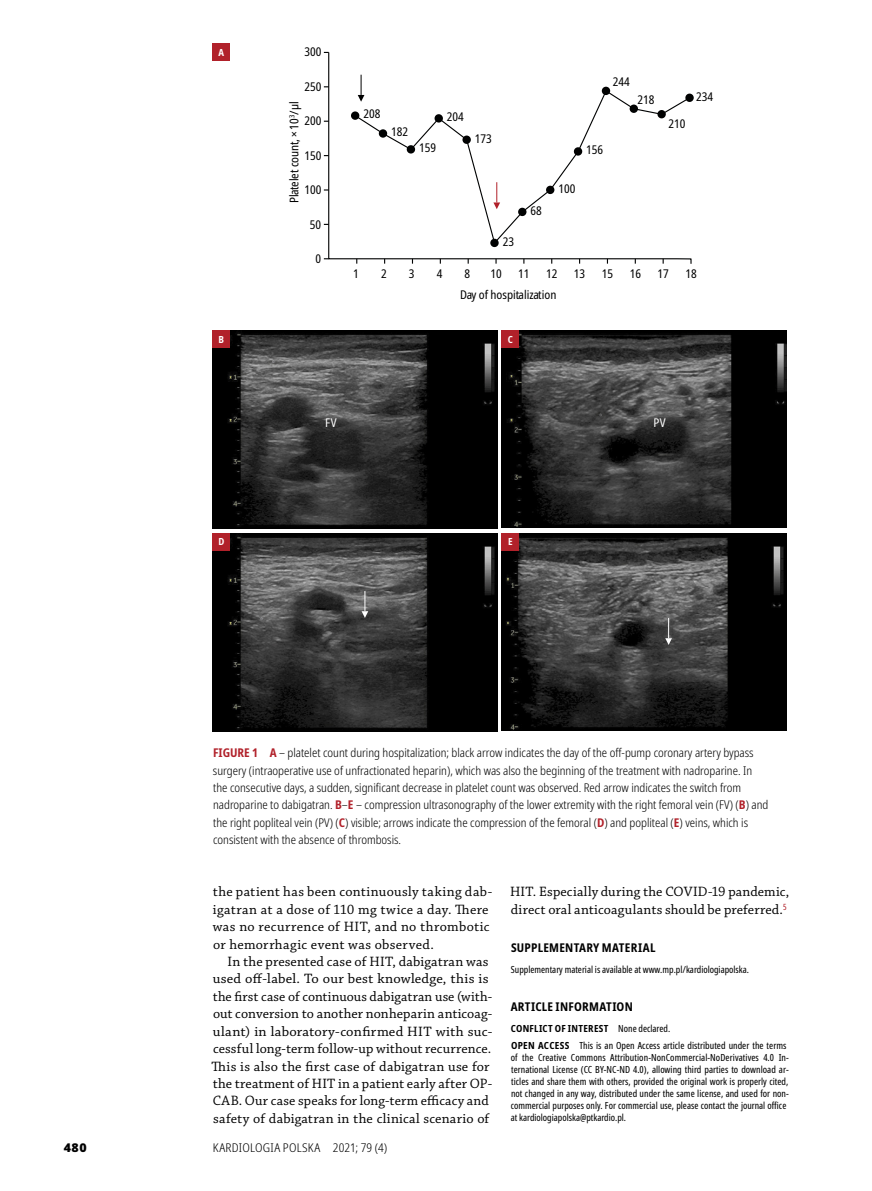
<style>
.page{position:relative;width:872px;height:1191px;background:#fff}
.page>*{position:absolute;margin:0;border:0;box-sizing:border-box;transform-origin:0 0}
.t1{font:14.25px/17.4px "Chaparral Pro MP";letter-spacing:.015em;color:#000}
.t2{font:300 condensed 12px/17.4px "Noto Sans";color:#000}
.t3{font:condensed 12px "Noto Sans";color:#000}
.t4{font:700 condensed 12px "Noto Sans";letter-spacing:.02em;color:#000}
.t5{font:300 condensed 12px "Noto Sans";color:#000;scale:1.04 1}
.t6{font:condensed 12px "Noto Sans";color:#fff}
.t7{font:900 12px "Noto Sans";color:#000;scale:1.04 1}
.t8{font:extra-condensed 9.75px/12px "Noto Sans";color:#000}
.t9{font:700 condensed 9.75px/16.5px "Noto Sans";letter-spacing:.03em;color:#000}
.t10{font:700 condensed 9.75px "Noto Sans";color:#fff}
.s1{font-weight:700;color:#b1212a}
.s2{font-weight:400;font-stretch:extra-condensed}
</style>
<div class="page">
<svg style="left:327px;top:51px;width:365px;height:213px"></svg>
<svg style="left:354px;top:89px;width:337px;height:156px"></svg>
<div style="left:351px;top:111px;width:8px;height:9px;border:3px solid #010202;border-radius:50%"></div>
<div style="left:379px;top:129px;width:8px;height:9px;border:3px solid #010202;border-radius:50%"></div>
<div style="left:407px;top:145px;width:8px;height:8px;border:3px solid #010202;border-radius:50%"></div>
<div style="left:434px;top:114px;width:9px;height:9px;border:3px solid #010202;border-radius:50%"></div>
<div style="left:462px;top:135px;width:9px;height:9px;border:3px solid #010202;border-radius:50%"></div>
<div style="left:490px;top:239px;width:8px;height:8px;border:3px solid #010202;border-radius:50%"></div>
<div style="left:518px;top:208px;width:8px;height:8px;border:3px solid #010202;border-radius:50%"></div>
<div style="left:546px;top:186px;width:8px;height:8px;border:3px solid #010202;border-radius:50%"></div>
<div style="left:574px;top:147px;width:8px;height:9px;border:3px solid #010202;border-radius:50%"></div>
<div style="left:602px;top:87px;width:8px;height:8px;border:3px solid #010202;border-radius:50%"></div>
<div style="left:629px;top:105px;width:9px;height:8px;border:3px solid #010202;border-radius:50%"></div>
<div style="left:657px;top:110px;width:9px;height:8px;border:3px solid #010202;border-radius:50%"></div>
<div style="left:685px;top:94px;width:8px;height:8px;border:3px solid #010202;border-radius:50%"></div>
<svg style="left:358px;top:75px;width:6px;height:27px"></svg>
<svg style="left:493px;top:182px;width:7px;height:27px"></svg>
<img style="left:213px;top:330px;width:285px;height:198px">
<img style="left:213px;top:533px;width:285px;height:198px">
<img style="left:501px;top:330px;width:286px;height:198px">
<img style="left:501px;top:533px;width:286px;height:198px">
<div style="left:213px;top:44px;width:17px;height:17px;background:#b1212a"></div>
<div style="left:213px;top:330px;width:17px;height:18px;background:#b1212a"></div>
<div style="left:213px;top:533px;width:17px;height:17px;background:#b1212a"></div>
<div style="left:501px;top:330px;width:18px;height:18px;background:#b1212a"></div>
<div style="left:501px;top:533px;width:18px;height:17px;background:#b1212a"></div>
<svg style="left:361px;top:591px;width:7px;height:27px"></svg>
<svg style="left:665px;top:618px;width:7px;height:27px"></svg>
<p class="t10" style="left:218px;top:45px;width:7px">A</p>
<p class="t3" style="left:304px;top:43px;width:18px">300</p>
<p class="t3" style="left:304px;top:78px;width:18px">250</p>
<p class="t3" style="left:286px;top:203px;width:103px;rotate:-90deg">Platelet count, × 10<sup>3</sup>/µl</p>
<p class="t3" style="left:304px;top:112px;width:18px">200</p>
<p class="t3" style="left:304px;top:147px;width:18px">150</p>
<p class="t3" style="left:304px;top:181px;width:18px">100</p>
<p class="t3" style="left:363px;top:106px;width:18px">208</p>
<p class="t3" style="left:391px;top:124px;width:18px">182</p>
<p class="t3" style="left:419px;top:139px;width:18px">159</p>
<p class="t3" style="left:447px;top:108px;width:18px">204</p>
<p class="t3" style="left:475px;top:130px;width:18px">173</p>
<p class="t3" style="left:612px;top:73px;width:18px">244</p>
<p class="t3" style="left:637px;top:91px;width:18px">218</p>
<p class="t3" style="left:558px;top:180px;width:18px">100</p>
<p class="t3" style="left:586px;top:141px;width:18px">156</p>
<p class="t3" style="left:668px;top:115px;width:18px">210</p>
<p class="t3" style="left:696px;top:88px;width:18px">234</p>
<p class="t3" style="left:530px;top:202px;width:13px">68</p>
<p class="t3" style="left:310px;top:216px;width:13px">50</p>
<p class="t3" style="left:503px;top:233px;width:13px">23</p>
<p class="t3" style="left:315px;top:250px;width:7px">0</p>
<p class="t3" style="left:353px;top:265px;width:7px">1</p>
<p class="t3" style="left:381px;top:265px;width:7px">2</p>
<p class="t3" style="left:409px;top:265px;width:7px">3</p>
<p class="t3" style="left:437px;top:265px;width:7px">4</p>
<p class="t3" style="left:464px;top:265px;width:7px">8</p>
<p class="t3" style="left:490px;top:265px;width:13px">10</p>
<p class="t3" style="left:518px;top:265px;width:13px">11</p>
<p class="t3" style="left:546px;top:265px;width:13px">12</p>
<p class="t3" style="left:574px;top:265px;width:13px">13</p>
<p class="t3" style="left:602px;top:265px;width:13px">15</p>
<p class="t3" style="left:629px;top:265px;width:13px">16</p>
<p class="t3" style="left:657px;top:265px;width:13px">17</p>
<p class="t3" style="left:685px;top:265px;width:13px">18</p>
<p class="t3" style="left:460px;top:286px;width:98px">Day of hospitalization</p>
<p class="t10" style="left:219px;top:332px;width:6px">B</p>
<p class="t10" style="left:508px;top:332px;width:6px">C</p>
<p class="t6" style="left:325px;top:414px;width:13px">FV</p>
<p class="t6" style="left:653px;top:414px;width:14px">PV</p>
<p class="t10" style="left:218px;top:534px;width:7px">D</p>
<p class="t10" style="left:508px;top:534px;width:5px">E</p>
<p class="t2" style="left:213px;top:744px;width:557px"><span class="s1">FIGURE 1 A</span> – platelet count during hospitalization; black arrow indicates the day of the off‑pump coronary artery bypass surgery (intraoperative use of unfractionated heparin), which was also the beginning of the treatment with nadroparine. In the consecutive days, a sudden, significant decrease in platelet count was observed. Red arrow indicates the switch from nadroparine to dabigatran. <span class="s1">B</span>–<span class="s1">E</span> – compression ultrasonography of the lower extremity with the right femoral vein (FV) (<span class="s1">B</span>) and the right popliteal vein (PV) (<span class="s1">C</span>) visible; arrows indicate the compression of the femoral (<span class="s1">D</span>) and popliteal (<span class="s1">E</span>) veins, which is consistent with the absence of thrombosis.</p>
<p class="t1" style="left:213px;top:883px;width:281px">the patient has been continuously taking dab‑ igatran at a dose of 110 mg twice a day. There was no recurrence of HIT, and no thrombotic or hemorrhagic event was observed.</p>
<p class="t1" style="left:212px;top:953px;width:282px;text-indent:16px">In the presented case of HIT, dabigatran was used off‑label. To our best knowledge, this is the first case of continuous dabigatran use (with‑ out conversion to another nonheparin anticoag‑ ulant) in laboratory‑confirmed HIT with suc‑ cessful long‑term follow‑up without recurrence.<br>This is also the first case of dabigatran use for the treatment of HIT in a patient early after OP‑ CAB. Our case speaks for long‑term efficacy and safety of dabigatran in the clinical scenario of</p>
<p class="t7" style="left:64px;top:1138px;width:23px">480</p>
<p class="t5" style="left:213px;top:1139px;width:169px">KARDIOLOGIA POLSKA 2021; 79 (4)</p>
<p class="t1" style="left:510px;top:883px;width:280px">HIT. Especially during the COVID‑19 pandemic, direct oral anticoagulants should be preferred.<sup>5</sup></p>
<p class="t4" style="left:511px;top:939px;width:146px">SUPPLEMENTARY MATERIAL</p>
<p class="t8" style="left:511px;top:963px;width:240px">Supplementary material is available at www.mp.pl/kardiologiapolska.</p>
<p class="t4" style="left:510px;top:998px;width:124px">ARTICLE INFORMATION</p>
<p class="t9" style="left:511px;top:1020px;width:161px">CONFLICT OF INTEREST <span class="s2">None declared.<br></span>OPEN ACCESS</p>
<p class="t8" style="left:511px;top:1039px;width:279px;text-indent:69px">This is an Open Access article distributed under the terms of the Creative Commons Attribution-‑NonCommercial-‑NoDerivatives 4.0 In&shy;ternational License (CC BY-‑NC-‑ND 4.0), allowing third parties to download ar&shy;ticles and share them with others, provided the original work is properly cited, not changed in any way, distributed under the same license, and used for non&shy;commercial purposes only. For commercial use, please contact the journal office at kardiologiapolska@ptkardio.pl.</p>
</div>
